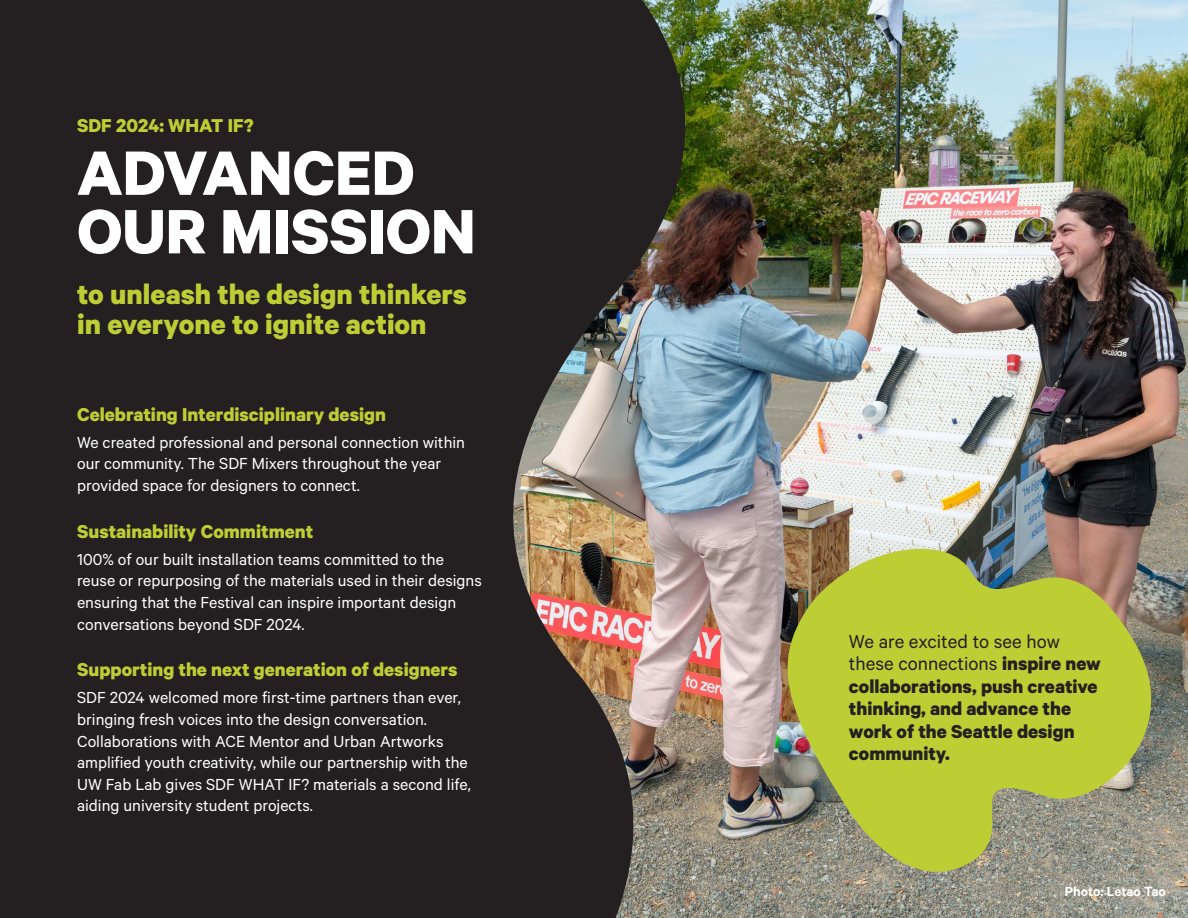
<style>
.page{position:relative;width:1188px;height:918px;background:#fff}
.page>*{position:absolute;margin:0;border:0;box-sizing:border-box;transform-origin:0 0}
.t1{font:700 70.5px/58.5px "Calibre";color:#fff}
.t2{font:700 31.5px/30px "Calibre";color:#bcce34}
.t3{font:700 21px/22.5px "Calibre";color:#241f21}
.t4{font:700 21px "Calibre";color:#bcce34}
.t5{font:18px/21.6px "Calibre";color:#fff}
.t6{font:600 15px "Calibre";color:#fff}
.s1{font-weight:400}
</style>
<div class="page">
<img style="left:887px;top:0;width:301px;height:918px">
<img style="left:0;top:0;width:887px;height:918px">
<img style="left:774px;top:512px;width:414px;height:383px">
<p class="t4" style="left:77px;top:112px;width:178px">SDF 2024: WHAT IF?</p>
<h1 class="t1" style="left:77px;top:141px;width:400px">ADVANCED<br>OUR MISSION</h1>
<h2 class="t2" style="left:77px;top:279px;width:391px">to unleash the design thinkers in everyone to ignite action</h2>
<p class="t4" style="left:77px;top:401px;width:310px">Celebrating Interdisciplinary design</p>
<p class="t5" style="left:77px;top:431px;width:389px">We created professional and personal connection within our community. The SDF Mixers throughout the year provided space for designers to connect.</p>
<p class="t4" style="left:77px;top:518px;width:238px">Sustainability Commitment</p>
<p class="t5" style="left:77px;top:548px;width:406px">100% of our built installation teams committed to the reuse or repurposing of the materials used in their designs ensuring that the Festival can inspire important design conversations beyond SDF 2024.</p>
<p class="t4" style="left:77px;top:657px;width:382px">Supporting the next generation of designers</p>
<p class="t5" style="left:77px;top:686px;width:395px">SDF 2024 welcomed more first-time partners than ever, bringing fresh voices into the design conversation.<br>Collaborations with ACE Mentor and Urban Artworks amplified youth creativity, while our partnership with the UW Fab Lab gives SDF WHAT IF? materials a second life, aiding university student projects.</p>
<p class="t3" style="left:849px;top:629px;width:253px"><span class="s1">We are excited to see how these connections</span> inspire new collaborations, push creative thinking, and advance the work of the Seattle design community.</p>
<p class="t6" style="left:1065px;top:883px;width:103px">Photo: Letao Tao</p>
</div>
